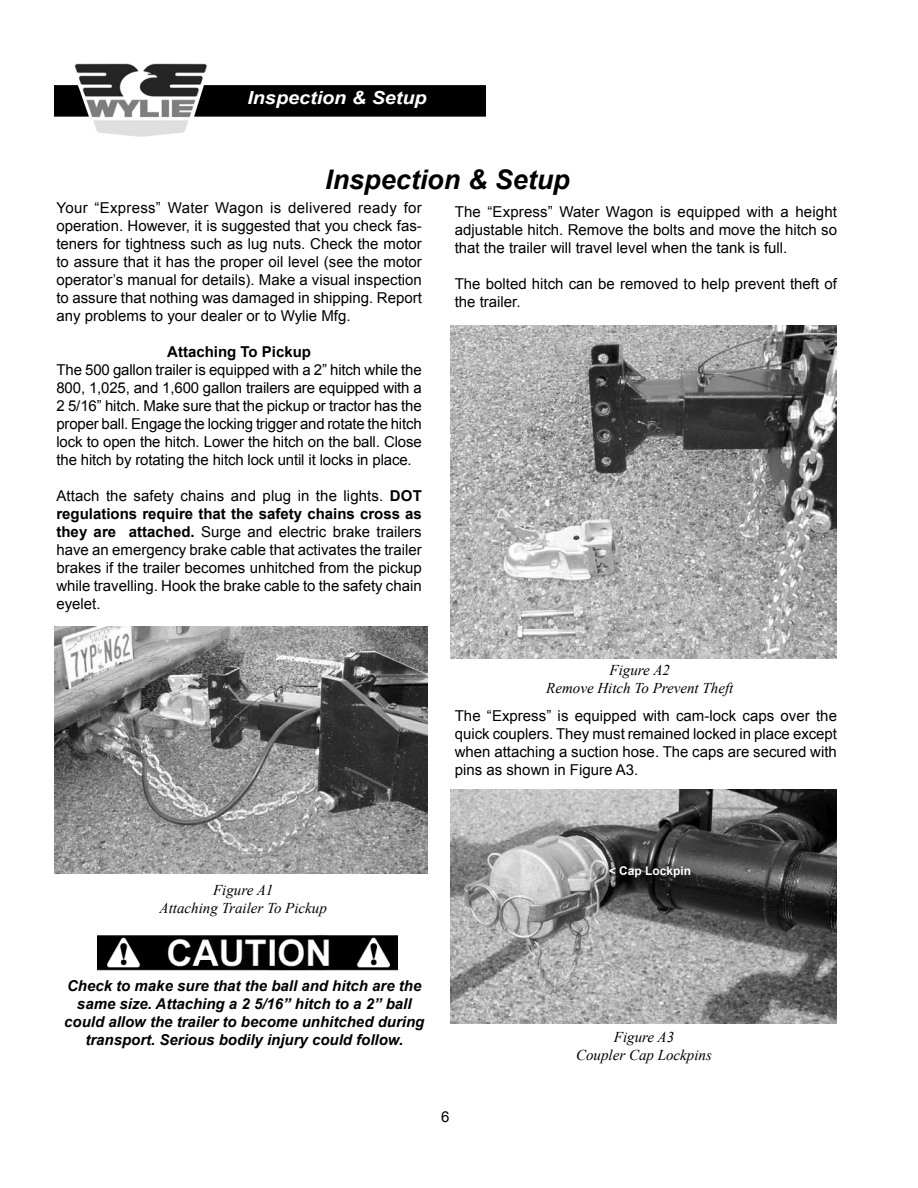
<style>
.page{position:relative;width:918px;height:1188px;background:#fff}
.page>*{position:absolute;margin:0;border:0;box-sizing:border-box;transform-origin:0 0}
.t1{font:italic 700 27px "Arial";color:#000}
.t2{font:italic 700 18px "Arial";color:#fff;scale:1.1 1}
.t3{font:15px/18px "Arial";color:#000;text-align:justify}
.t4{font:italic 700 15px/18px "Arial";color:#000;text-align:center}
.t5{font:italic 15px/18px "Times New Roman";color:#000;text-align:center}
.t6{font:700 15px "Arial";color:#000}
.t7{font:700 12px "Arial";letter-spacing:-.005em;color:#fff}
.s1{font-weight:700}
</style>
<div class="page">
<div style="left:55px;top:86px;width:430px;height:30px;background:#000"></div>
<div style="left:54px;top:85px;width:432px;height:32px;border:2px solid #000"></div>
<img style="left:71px;top:63px;width:132px;height:74px">
<img style="left:98px;top:935px;width:299px;height:36px">
<img style="left:451px;top:325px;width:386px;height:334px">
<img style="left:54px;top:626px;width:374px;height:247px">
<img style="left:451px;top:790px;width:386px;height:233px">
<p class="t2" style="left:247px;top:86px;width:165px">Inspection &amp; Setup</p>
<h1 class="t1" style="left:325px;top:162px;width:246px">Inspection &amp; Setup</h1>
<p class="t3" style="left:56px;top:199px;width:367px">Your “Express” Water Wagon is delivered ready for operation. However, it is suggested that you check fas&shy;teners for tightness such as lug nuts. Check the motor to assure that it has the proper oil level (see the motor operator’s manual for details). Make a visual inspection to assure that nothing was damaged in shipping. Report any problems to your dealer or to Wylie Mfg.</p>
<p class="t6" style="left:167px;top:342px;width:145px">Attaching To Pickup</p>
<p class="t3" style="left:56px;top:361px;width:367px">The 500 gallon trailer is equipped with a 2” hitch while the 800, 1,025, and 1,600 gallon trailers are equipped with a 2 5/16” hitch. Make sure that the pickup or tractor has the proper ball. Engage the locking trigger and rotate the hitch lock to open the hitch. Lower the hitch on the ball. Close the hitch by rotating the hitch lock until it locks in place.</p>
<p class="t3" style="left:56px;top:487px;width:367px">Attach the safety chains and plug in the lights. <span class="s1">DOT regulations require that the safety chains cross as they are attached.</span> Surge and electric brake trailers have an emergency brake cable that activates the trailer brakes if the trailer becomes unhitched from the pickup while travelling. Hook the brake cable to the safety chain eyelet.</p>
<p class="t3" style="left:455px;top:203px;width:384px">The “Express” Water Wagon is equipped with a height adjustable hitch. Remove the bolts and move the hitch so that the trailer will travel level when the tank is full.</p>
<p class="t3" style="left:455px;top:275px;width:384px">The bolted hitch can be removed to help prevent theft of the trailer.</p>
<p class="t5" style="left:546px;top:661px;width:189px">Figure A2<br>Remove Hitch To Prevent Theft</p>
<p class="t3" style="left:455px;top:707px;width:384px">The “Express” is equipped with cam-lock caps over the quick couplers. They must remained locked in place except when attaching a suction hose. The caps are secured with pins as shown in Figure A3.</p>
<p class="t5" style="left:160px;top:881px;width:169px">Figure A1<br>Attaching Trailer To Pickup</p>
<p class="t4" style="left:64px;top:978px;width:362px">Check to make sure that the ball and hitch are the same size. Attaching a 2 5/16” hitch to a 2” ball could allow the trailer to become unhitched during transport. Serious bodily injury could follow.</p>
<p class="t3" style="left:441px;top:1107px;width:10px">6</p>
<p class="t7" style="left:609px;top:863px;width:84px">&lt; Cap Lockpin</p>
<p class="t5" style="left:576px;top:1027px;width:137px">Figure A3<br>Coupler Cap Lockpins</p>
</div>
